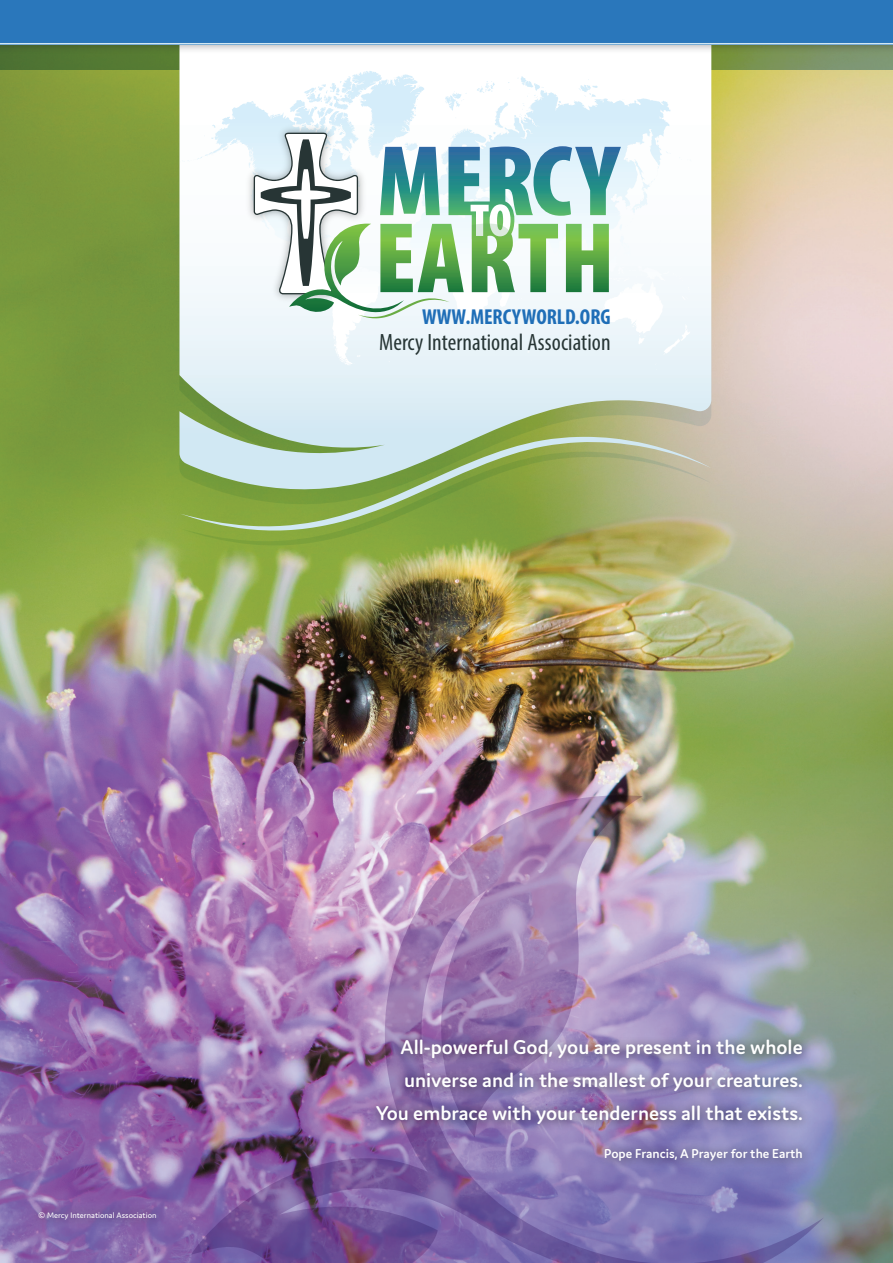
<style>
.page{position:relative;width:893px;height:1263px;background:#fff}
.page>*{position:absolute;margin:0;border:0;box-sizing:border-box;transform-origin:0 0}
.t1{font:condensed 23.7px "Myriad Pro";letter-spacing:.005em;color:#273535}
.t2{font:700 condensed 21.6px "Myriad Pro";color:#1f6eb7}
.t3{font:600 21.15px/32.8px "Domus";color:#fff;text-align:right}
.t4{font:600 13.8px "Domus";color:#fff}
.t5{font:8.55px "Domus";color:#fff}
</style>
<div class="page">
<img style="left:0;top:70px;width:893px;height:1193px">
<img style="left:191px;top:794px;width:633px;height:469px">
<svg style="left:0;top:54px;width:893px;height:16px;background:#678648"></svg>
<div style="left:369px;top:1031px;width:444px;height:139px;background:#231f20;opacity:.7"></div>
<div style="left:31px;top:1203px;width:135px;height:25px;background:#231f20;opacity:.65"></div>
<svg style="left:180px;top:530px;width:532px;height:15px;background:#8fa444"></svg>
<svg style="left:180px;top:437px;width:532px;height:93px;background:#94ab5a"></svg>
<svg style="left:179px;top:54px;width:532px;height:452px"></svg>
<svg style="left:361px;top:71px;width:8px;height:4px"></svg>
<img style="left:242px;top:121px;width:128px;height:185px">
<svg style="left:254px;top:133px;width:367px;height:190px"></svg>
<div style="left:0;top:0;width:893px;height:54px;background:#231f20;opacity:.45"></div>
<div style="left:0;top:0;width:893px;height:44px;background:#2a77bb"></div>
<hr style="left:0;top:43px;width:893px;height:1px;background:#d1e7f2">
<p class="t2" style="left:422px;top:303px;width:190px">WWW.MERCYWORLD.ORG</p>
<p class="t1" style="left:379px;top:328px;width:233px">Mercy International Association</p>
<p class="t5" style="left:38px;top:1210px;width:120px">© Mercy International Association</p>
<p class="t3" style="left:376px;top:1030px;width:428px">All-powerful God, you are present in the whole universe and in the smallest of your creatures.<br>You embrace with your tenderness all that exists.</p>
<p class="t4" style="left:604px;top:1145px;width:200px">Pope Francis, A Prayer for the Earth</p>
</div>
